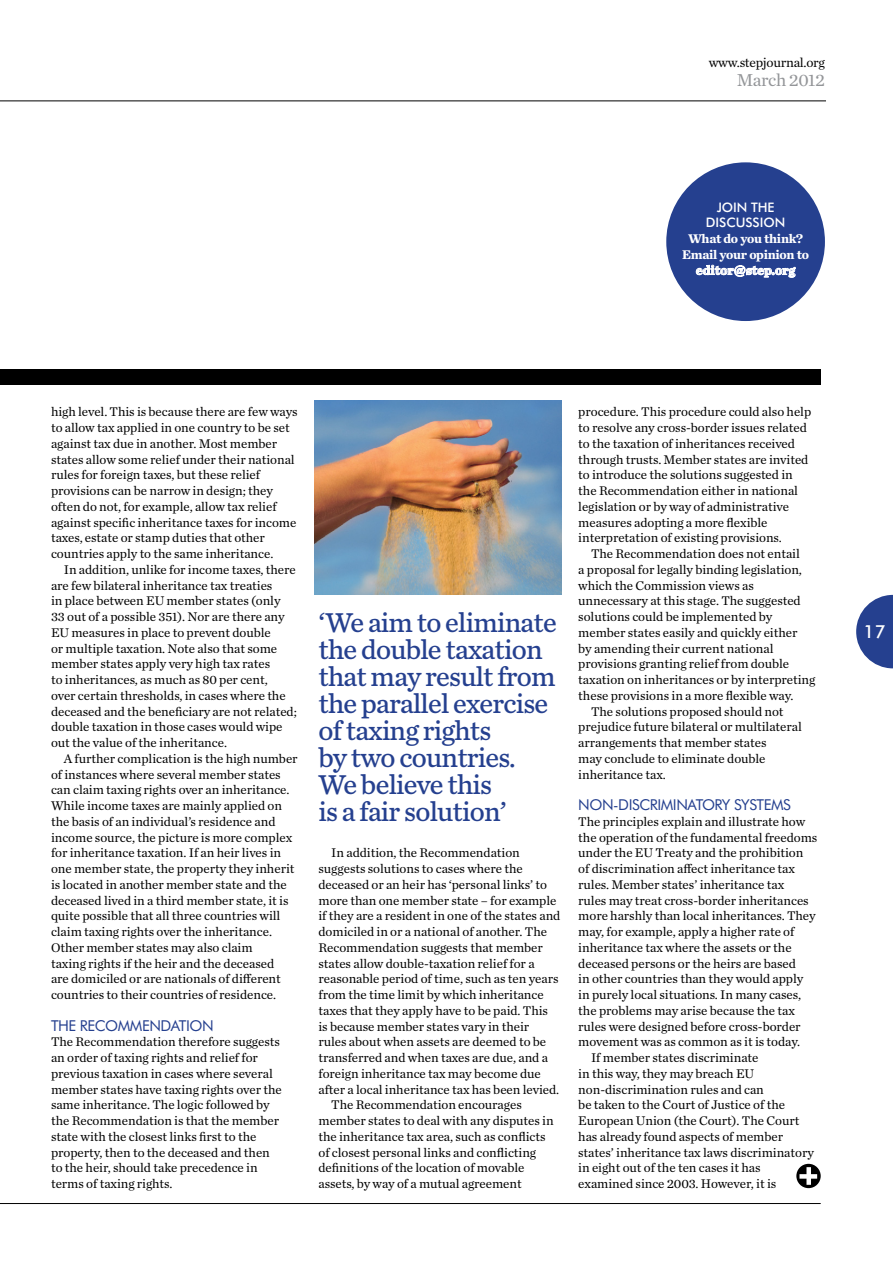
<style>
.page{position:relative;width:893px;height:1263px;background:#fff}
.page>*{position:absolute;margin:0;border:0;box-sizing:border-box;transform-origin:0 0}
.t1{font:28.5px/27px "Chronicle Text G4";letter-spacing:-.025em;color:#25408f}
.t2{font:18px "Chronicle Text G1";letter-spacing:-.02em;color:#939598}
.t3{font:500 18px "Futura BT";color:#fff}
.t4{font:15px "Futura BT";letter-spacing:-.03em;color:#25408f}
.t5{font:13.5px "Chronicle Text G1";letter-spacing:-.02em;color:#000}
.t6{font:13.2px/15.8px "Chronicle Text G1";letter-spacing:-.005em;color:#000}
.t7{font:700 13.2px/15.8px "Chronicle Text G1";letter-spacing:-.025em;color:#fff;text-align:center}
.t8{font:500 13.2px/15.8px "Futura BT";letter-spacing:-.005em;color:#fff;text-align:center}
</style>
<div class="page">
<svg style="left:856px;top:595px;width:37px;height:73px"></svg>
<hr style="left:0;top:1203px;width:821px;height:1px;background:#000">
<div style="left:0;top:369px;width:821px;height:16px;background:#000"></div>
<hr style="left:0;top:101px;width:826px;height:1px;background:#000">
<div style="left:796px;top:1164px;width:25px;height:24px;background:#000;border-radius:50%"></div>
<div style="left:799px;top:1174px;width:18px;height:5px;background:#fff"></div>
<div style="left:806px;top:1167px;width:5px;height:18px;background:#fff"></div>
<div style="left:666px;top:162px;width:159px;height:159px;background:#25408f;border-radius:50%"></div>
<svg style="left:696px;top:265px;width:100px;height:13px"></svg>
<img style="left:315px;top:401px;width:246px;height:194px">
<p class="t5" style="left:709px;top:52px;width:118px">www.stepjournal.org</p>
<h2 class="t2" style="left:737px;top:66px;width:90px">March 2012</h2>
<p class="t8" style="left:706px;top:199px;width:81px">JOIN THE<br>DISCUSSION</p>
<p class="t7" style="left:682px;top:230px;width:128px">What do you think?<br>Email your opinion to editor@step.org</p>
<p class="t6" style="left:51px;top:403px;width:248px">high level. This is because there are few ways to allow tax applied in one country to be set against tax due in another. Most member states allow some relief under their national rules for foreign taxes, but these relief provisions can be narrow in design; they often do not, for example, allow tax relief against specific inheritance taxes for income taxes, estate or stamp duties that other countries apply to the same inheritance.</p>
<p class="t6" style="left:51px;top:561px;width:247px;text-indent:13px">In addition, unlike for income taxes, there are few bilateral inheritance tax treaties<br>in place between EU member states (only 33 out of a possible 351). Nor are there any EU measures in place to prevent double<br>or multiple taxation. Note also that some member states apply very high tax rates<br>to inheritances, as much as 80 per cent,<br>over certain thresholds, in cases where the deceased and the beneficiary are not related; double taxation in those cases would wipe out the value of the inheritance.</p>
<p class="t6" style="left:51px;top:750px;width:248px;text-indent:13px">A further complication is the high number of instances where several member states can claim taxing rights over an inheritance.<br>While income taxes are mainly applied on the basis of an individual’s residence and income source, the picture is more complex for inheritance taxation. If an heir lives in one member state, the property they inherit is located in another member state and the deceased lived in a third member state, it is quite possible that all three countries will claim taxing rights over the inheritance.<br>Other member states may also claim<br>taxing rights if the heir and the deceased<br>are domiciled or are nationals of different countries to their countries of residence.</p>
<p class="t4" style="left:51px;top:1016px;width:164px">THE RECOMMENDATION</p>
<p class="t6" style="left:51px;top:1033px;width:232px">The Recommendation therefore suggests an order of taxing rights and relief for previous taxation in cases where several member states have taxing rights over the same inheritance. The logic followed by the Recommendation is that the member state with the closest links first to the property, then to the deceased and then to the heir, should take precedence in terms of taxing rights.</p>
<h1 class="t1" style="left:318px;top:608px;width:240px">‘We aim to eliminate the double taxation that may result from the parallel exercise of taxing rights<br>by two countries.<br>We believe this<br>is a fair solution’</h1>
<p class="t6" style="left:331px;top:844px;width:190px">In addition, the Recommendation</p>
<p class="t6" style="left:318px;top:860px;width:206px">suggests solutions to cases where the</p>
<p class="t6" style="left:318px;top:876px;width:230px">deceased or an heir has ‘personal links’ to</p>
<p class="t6" style="left:318px;top:891px;width:239px">more than one member state – for example</p>
<p class="t6" style="left:318px;top:907px;width:243px">if they are a resident in one of the states and</p>
<p class="t6" style="left:318px;top:923px;width:230px">domiciled in or a national of another. The</p>
<p class="t6" style="left:318px;top:939px;width:226px">Recommendation suggests that member</p>
<p class="t6" style="left:318px;top:954px;width:218px">states allow double-taxation relief for a</p>
<p class="t6" style="left:318px;top:970px;width:242px">reasonable period of time, such as ten years</p>
<p class="t6" style="left:318px;top:986px;width:227px">from the time limit by which inheritance</p>
<p class="t6" style="left:318px;top:1002px;width:231px">taxes that they apply have to be paid. This</p>
<p class="t6" style="left:318px;top:1017px;width:212px">is because member states vary in their</p>
<p class="t6" style="left:318px;top:1033px;width:229px">rules about when assets are deemed to be</p>
<p class="t6" style="left:318px;top:1049px;width:231px">transferred and when taxes are due, and a</p>
<p class="t6" style="left:318px;top:1065px;width:224px">foreign inheritance tax may become due</p>
<p class="t6" style="left:318px;top:1080px;width:242px">after a local inheritance tax has been levied.</p>
<p class="t6" style="left:331px;top:1096px;width:192px">The Recommendation encourages</p>
<p class="t6" style="left:318px;top:1112px;width:237px">member states to deal with any disputes in</p>
<p class="t6" style="left:318px;top:1128px;width:229px">the inheritance tax area, such as conflicts</p>
<p class="t6" style="left:318px;top:1143px;width:219px">of closest personal links and conflicting</p>
<p class="t6" style="left:318px;top:1159px;width:207px">definitions of the location of movable</p>
<p class="t6" style="left:318px;top:1175px;width:205px">assets, by way of a mutual agreement</p>
<p class="t6" style="left:578px;top:403px;width:234px">procedure. This procedure could also help to resolve any cross-border issues related to the taxation of inheritances received through trusts. Member states are invited to introduce the solutions suggested in the Recommendation either in national legislation or by way of administrative measures adopting a more flexible interpretation of existing provisions.</p>
<p class="t6" style="left:591px;top:545px;width:210px">The Recommendation does not entail</p>
<p class="t6" style="left:578px;top:561px;width:225px">a proposal for legally binding legislation,</p>
<p class="t6" style="left:578px;top:576px;width:177px">which the Commission views as</p>
<p class="t6" style="left:578px;top:592px;width:224px">unnecessary at this stage. The suggested</p>
<p class="t6" style="left:578px;top:608px;width:195px">solutions could be implemented by</p>
<p class="t6" style="left:578px;top:624px;width:221px">member states easily and quickly either</p>
<p class="t6" style="left:578px;top:639px;width:197px">by amending their current national</p>
<p class="t6" style="left:578px;top:655px;width:212px">provisions granting relief from double</p>
<p class="t6" style="left:578px;top:671px;width:239px">taxation on inheritances or by interpreting</p>
<p class="t6" style="left:578px;top:687px;width:217px">these provisions in a more flexible way.</p>
<p class="t6" style="left:591px;top:702px;width:194px">The solutions proposed should not</p>
<p class="t6" style="left:578px;top:718px;width:225px">prejudice future bilateral or multilateral</p>
<p class="t6" style="left:578px;top:734px;width:190px">arrangements that member states</p>
<p class="t6" style="left:578px;top:750px;width:189px">may conclude to eliminate double</p>
<p class="t6" style="left:578px;top:765px;width:89px">inheritance tax.</p>
<p class="t4" style="left:578px;top:796px;width:214px">N ON-DISCRIMINATORY SYSTEMS</p>
<p class="t6" style="left:578px;top:813px;width:228px">The principles explain and illustrate how</p>
<p class="t6" style="left:578px;top:828px;width:241px">the operation of the fundamental freedoms</p>
<p class="t6" style="left:578px;top:844px;width:227px">under the EU Treaty and the prohibition</p>
<p class="t6" style="left:578px;top:860px;width:218px">of discrimination affect inheritance tax</p>
<p class="t6" style="left:578px;top:876px;width:207px">rules. Member states’ inheritance tax</p>
<p class="t6" style="left:578px;top:891px;width:232px">rules may treat cross-border inheritances</p>
<p class="t6" style="left:578px;top:907px;width:239px">more harshly than local inheritances. They</p>
<p class="t6" style="left:578px;top:923px;width:218px">may, for example, apply a higher rate of</p>
<p class="t6" style="left:578px;top:939px;width:215px">inheritance tax where the assets or the</p>
<p class="t6" style="left:578px;top:954px;width:219px">deceased persons or the heirs are based</p>
<p class="t6" style="left:578px;top:970px;width:227px">in other countries than they would apply</p>
<p class="t6" style="left:578px;top:986px;width:224px">in purely local situations. In many cases,</p>
<p class="t6" style="left:578px;top:1002px;width:218px">the problems may arise because the tax</p>
<p class="t6" style="left:578px;top:1017px;width:224px">rules were designed before cross-border</p>
<p class="t6" style="left:578px;top:1033px;width:223px">movement was as common as it is today.</p>
<p class="t6" style="left:591px;top:1049px;width:169px">If member states discriminate</p>
<p class="t6" style="left:578px;top:1065px;width:177px">in this way, they may breach EU</p>
<p class="t6" style="left:578px;top:1080px;width:187px">non-discrimination rules and can</p>
<p class="t6" style="left:578px;top:1096px;width:208px">be taken to the Court of Justice of the</p>
<p class="t6" style="left:578px;top:1112px;width:223px">European Union (the Court). The Court</p>
<p class="t6" style="left:578px;top:1128px;width:206px">has already found aspects of member</p>
<p class="t6" style="left:578px;top:1143px;width:237px">states’ inheritance tax laws discriminatory</p>
<p class="t6" style="left:578px;top:1159px;width:184px">in eight out of the ten cases it has</p>
<p class="t6" style="left:578px;top:1175px;width:199px">examined since 2003. However, it is</p>
<h2 class="t3" style="left:863px;top:621px;width:24px">17</h2>
</div>
